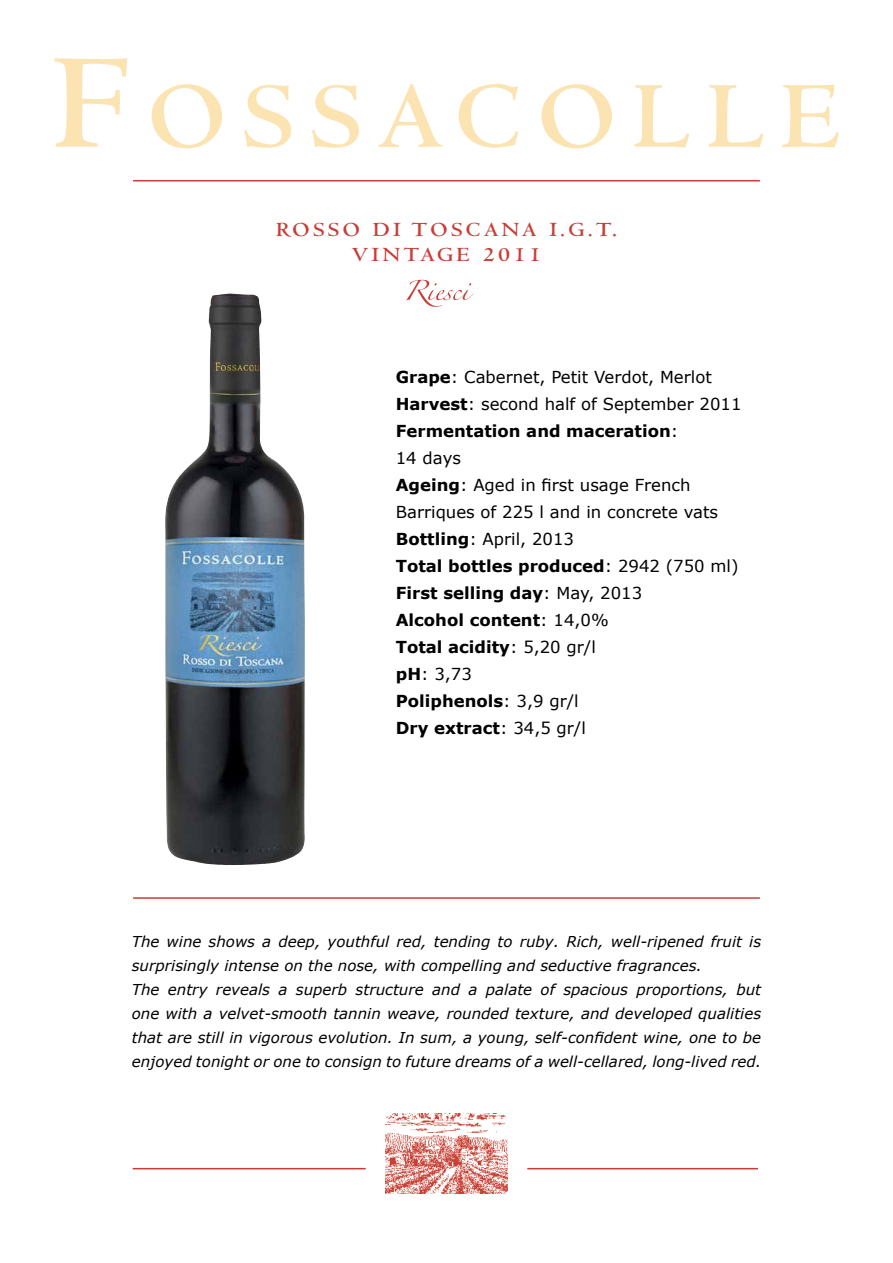
<style>
.page{position:relative;width:893px;height:1263px;background:#fff}
.page>*{position:absolute;margin:0;border:0;box-sizing:border-box;transform-origin:0 0}
.t1{font:700 98.7px "Centaur";letter-spacing:.155em;color:#fbe3b2;scale:1.06 1}
.t2{font:700 21px/25.2px "Centaur";letter-spacing:.15em;color:#c73e37;text-align:center;scale:1.1 1}
.t3{font:16.5px/27px "Verdana";color:#000}
.t4{font:italic 15px/24px "Verdana";color:#000}
.s1{font-size:141.15px}
.s2{font-weight:700}
</style>
<div class="page">
<hr style="left:133px;top:180px;width:627px;height:1px;background:#c73e37">
<hr style="left:133px;top:897px;width:627px;height:2px;background:#c73e37">
<hr style="left:133px;top:1168px;width:233px;height:1px;background:#c73e37">
<hr style="left:527px;top:1168px;width:231px;height:1px;background:#c73e37">
<img style="left:165px;top:293px;width:140px;height:572px">
<img style="left:386px;top:1113px;width:121px;height:80px">
<svg style="left:406px;top:280px;width:67px;height:27px"></svg>
<h1 class="t1" style="left:52px;top:64px;width:745px"><span class="s1">F</span>OSSACOLLE</h1>
<h2 class="t2" style="left:276px;top:218px;width:311px">ROSSO DI TOSCANA I.G.T.<br>VINTAGE 2011</h2>
<p class="t3" style="left:396px;top:364px;width:347px"><span class="s2">Grape</span>: Cabernet, Petit Verdot, Merlot<br><span class="s2">Harvest</span>: second half of September 2011<br><span class="s2">Fermentation and maceration</span>:<br>14 days<br><span class="s2">Ageing</span>: Aged in first usage French<br>Barriques of 225 l and in concrete vats<br><span class="s2">Bottling</span>: April, 2013<br><span class="s2">Total bottles produced</span>: 2942 (750 ml)<br><span class="s2">First selling day</span>: May, 2013<br><span class="s2">Alcohol content</span>: 14,0%<br><span class="s2">Total acidity</span>: 5,20 gr/l<br><span class="s2">pH</span>: 3,73<br><span class="s2">Poliphenols</span>: 3,9 gr/l<br><span class="s2">Dry extract</span>: 34,5 gr/l</p>
<p class="t4" style="left:132px;top:930px;width:631px">The wine shows a deep, youthful red, tending to ruby. Rich, well-ripened fruit is surprisingly intense on the nose, with compelling and seductive fragrances.<br>The entry reveals a superb structure and a palate of spacious proportions, but one with a velvet-smooth tannin weave, rounded texture, and developed qualities that are still in vigorous evolution. In sum, a young, self-confident wine, one to be enjoyed tonight or one to consign to future dreams of a well-cellared, long-lived red.</p>
</div>
